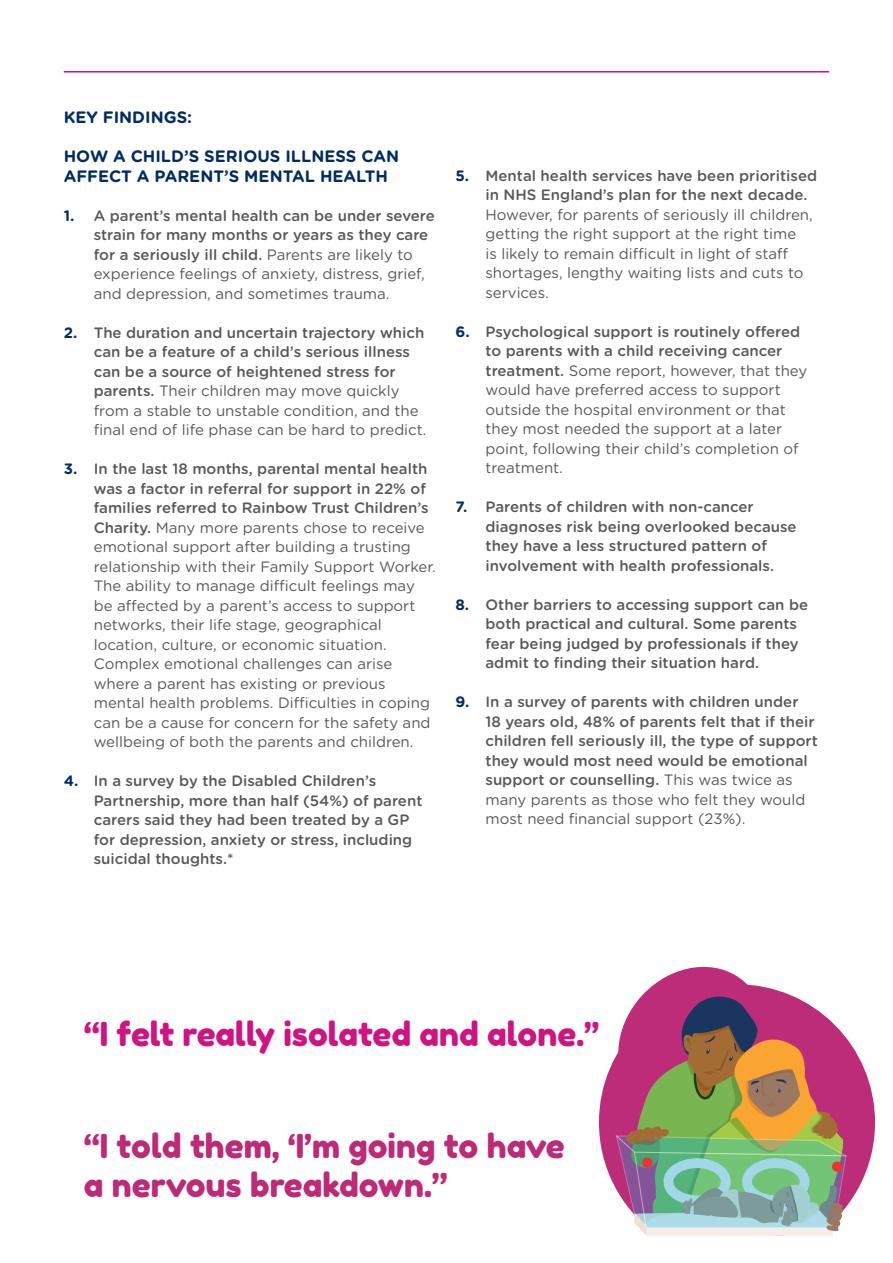
<style>
.page{position:relative;width:893px;height:1263px;background:#fff}
.page>*{position:absolute;margin:0;border:0;box-sizing:border-box;transform-origin:0 0}
.Bold_pull_quote{font:33px/39px "Fredoka One";color:#bd2a78}
.Bold_pull_quote-2{font:33px "Fredoka One";color:#cf1481}
.t1{font:700 16.5px/19.5px "Gotham Rounded";color:#002c62}
.t2{font:500 15px/19.5px "Gotham Rounded";color:#57585a}
.t3{font:15px/19.5px "Gotham Rounded";color:#57585a}
.s1{font-weight:700;color:#002c62}
.s2{font-weight:400}
.s3{font-weight:500}
</style>
<div class="page">
<hr style="left:64px;top:71px;width:765px;height:2px;background:#cf1481">
<svg style="left:599px;top:1040px;width:276px;height:196px"></svg>
<svg style="left:610px;top:966px;width:238px;height:269px;background:#aa8c87"></svg>
<p class="t1" style="left:64px;top:107px;width:130px">KEY FINDINGS:</p>
<p class="t1" style="left:64px;top:146px;width:337px">HOW A CHILD’S SERIOUS ILLNESS CAN<br>AFFECT A PARENT’S MENTAL HEALTH</p>
<p class="t2" style="left:94px;top:205px;width:343px;text-indent:-30px"><span class="s1">1.</span> A parent’s mental health can be under severe strain for many months or years as they care for a seriously ill child. <span class="s2">Parents are likely to experience feelings of anxiety, distress, grief, and depression, and sometimes trauma.</span></p>
<p class="t2" style="left:94px;top:322px;width:334px;text-indent:-30px"><span class="s1">2.</span> The duration and uncertain trajectory which can be a feature of a child’s serious illness can be a source of heightened stress for parents. <span class="s2">Their children may move quickly from a stable to unstable condition, and the final end of life phase can be hard to predict.</span></p>
<p class="t3" style="left:94px;top:458px;width:344px;text-indent:-30px"><span class="s1">3.</span> <span class="s3">In the last 18 months, parental mental health was a factor in referral for support in 22% of families referred to Rainbow Trust Children’s Charity.</span> Many more parents chose to receive emotional support after building a trusting relationship with their Family Support Worker.<br>The ability to manage difficult feelings may be affected by a parent’s access to support networks, their life stage, geographical location, culture, or economic situation.<br>Complex emotional challenges can arise where a parent has existing or previous mental health problems. Difficulties in coping can be a cause for concern for the safety and wellbeing of both the parents and children.</p>
<p class="t2" style="left:94px;top:771px;width:330px;text-indent:-30px"><span class="s1">4.</span> In a survey by the Disabled Children’s Partnership, more than half (54%) of parent carers said they had been treated by a GP for depression, anxiety or stress, including suicidal thoughts.*</p>
<p class="t3" style="left:485px;top:165px;width:333px;text-indent:-30px"><span class="s1">5.</span> <span class="s3">Mental health services have been prioritised in NHS England’s plan for the next decade.<br></span>However, for parents of seriously ill children, getting the right support at the right time<br>is likely to remain difficult in light of staff shortages, lengthy waiting lists and cuts to services.</p>
<p class="t3" style="left:485px;top:321px;width:323px;text-indent:-30px"><span class="s1">6.</span> <span class="s3">Psychological support is routinely offered to parents with a child receiving cancer treatment.</span> Some report, however, that they would have preferred access to support outside the hospital environment or that they most needed the support at a later point, following their child’s completion of treatment.</p>
<p class="t2" style="left:485px;top:496px;width:313px;text-indent:-30px"><span class="s1">7.</span> Parents of children with non-cancer diagnoses risk being overlooked because they have a less structured pattern of involvement with health professionals.</p>
<p class="t2" style="left:485px;top:594px;width:324px;text-indent:-30px"><span class="s1">8.</span> Other barriers to accessing support can be both practical and cultural. Some parents fear being judged by professionals if they admit to finding their situation hard.</p>
<p class="t2" style="left:485px;top:691px;width:334px;text-indent:-30px"><span class="s1">9.</span> In a survey of parents with children under<br>18 years old, 48% of parents felt that if their children fell seriously ill, the type of support they would most need would be emotional support or counselling. <span class="s2">This was twice as many parents as those who felt they would most need financial support (23%).</span></p>
<p class="Bold_pull_quote-2" style="left:84px;top:1014px;width:517px">“I felt really isolated and alone.”</p>
<p class="Bold_pull_quote" style="left:84px;top:1126px;width:483px">“I told them, ‘I’m going to have a nervous breakdown.”</p>
</div>
